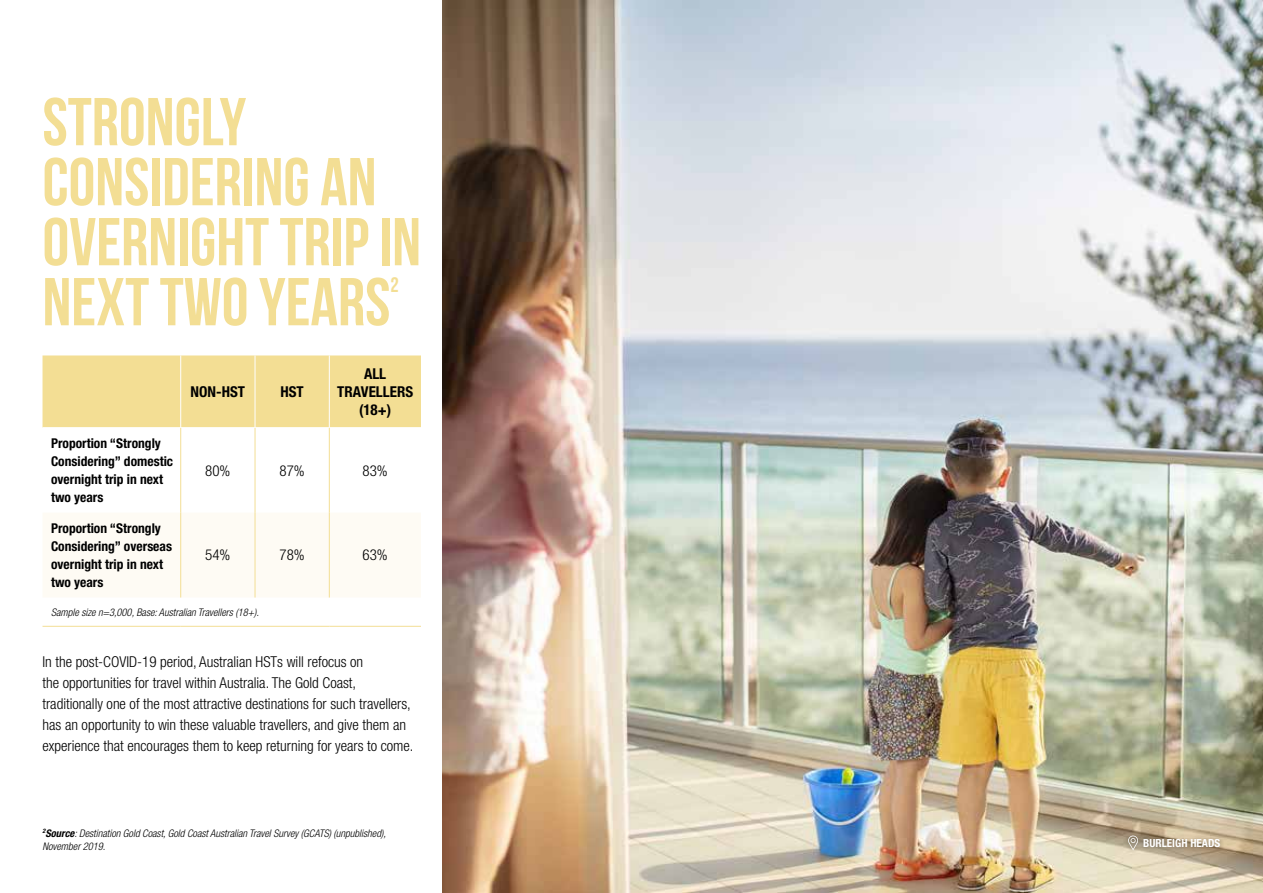
<style>
.page{position:relative;width:1263px;height:893px;background:#fff}
.page>*{position:absolute;margin:0;border:0;box-sizing:border-box;transform-origin:0 0}
.t1{font:700 67.5px/60px "Bebas Neue";color:#f3de94}
.t2{font:700 21px "Bebas Neue";color:#f3de94}
.t3{font:300 condensed 15px/21px "Helvetica Neue LT Std";color:#000}
.t4{font:700 condensed 15px/18px "Helvetica Neue LT Std";color:#000;text-align:center}
.t5{font:700 condensed 13.5px/18px "Helvetica Neue LT Std";color:#000}
.t6{font:700 condensed 11.25px "Helvetica Neue LT Std";color:#fff}
.t7{font:italic 300 condensed 10.5px/13.5px "Helvetica Neue LT Std";color:#000}
.s1{font-weight:700}
</style>
<div class="page">
<img style="left:442px;top:0;width:821px;height:893px">
<div style="left:43px;top:355px;width:378px;height:72px;background:#f3de94"></div>
<svg style="left:43px;top:428px;width:378px;height:198px"></svg>
<div style="left:43px;top:513px;width:378px;height:84px;background:#fefbf4"></div>
<hr style="left:255px;top:355px;width:1px;height:72px;background:#fff">
<hr style="left:329px;top:355px;width:1px;height:72px;background:#fff">
<hr style="left:180px;top:355px;width:1px;height:72px;background:#fff">
<hr style="left:180px;top:428px;width:1px;height:85px;background:#f3de94">
<hr style="left:255px;top:428px;width:1px;height:85px;background:#f3de94">
<hr style="left:329px;top:428px;width:1px;height:85px;background:#f3de94">
<hr style="left:180px;top:513px;width:1px;height:84px;background:#f3de94">
<hr style="left:255px;top:513px;width:1px;height:84px;background:#f3de94">
<hr style="left:329px;top:513px;width:1px;height:84px;background:#f3de94">
<hr style="left:43px;top:626px;width:138px;height:1px;background:#f3de94">
<hr style="left:181px;top:626px;width:74px;height:1px;background:#f3de94">
<hr style="left:255px;top:626px;width:74px;height:1px;background:#f3de94">
<hr style="left:329px;top:626px;width:92px;height:1px;background:#f3de94">
<div style="left:1123px;top:831px;width:101px;height:24px;background:#000;opacity:.3"></div>
<svg style="left:1128px;top:836px;width:10px;height:14px"></svg>
<h1 class="t1" style="left:43px;top:91px;width:380px">STRONGLY<br>CONSIDERING AN<br>OVERNIGHT TRIP IN<br>NEXT TWO YEARS</h1>
<h2 class="t2" style="left:390px;top:273px;width:10px">2</h2>
<p class="t5" style="left:51px;top:434px;width:124px">Proportion “Strongly<br>Considering” domestic overnight trip in next two years</p>
<p class="t5" style="left:51px;top:519px;width:123px">Proportion “Strongly<br>Considering” overseas overnight trip in next two years</p>
<p class="t4" style="left:191px;top:382px;width:56px">NON-HST</p>
<p class="t4" style="left:280px;top:382px;width:25px">HST</p>
<p class="t4" style="left:337px;top:364px;width:77px">ALL<br>TRAVELLERS (18+)</p>
<p class="t3" style="left:205px;top:460px;width:27px">80%</p>
<p class="t3" style="left:280px;top:460px;width:27px">87%</p>
<p class="t3" style="left:362px;top:460px;width:27px">83%</p>
<p class="t3" style="left:205px;top:544px;width:27px">54%</p>
<p class="t3" style="left:280px;top:544px;width:27px">78%</p>
<p class="t3" style="left:362px;top:544px;width:27px">63%</p>
<p class="t7" style="left:51px;top:605px;width:209px">Sample size n=3,000, Base: Australian Travellers (18+).</p>
<p class="t3" style="left:43px;top:651px;width:372px">In the post-COVID-19 period, Australian HSTs will refocus on<br>the opportunities for travel within Australia. The Gold Coast, traditionally one of the most attractive destinations for such travellers, has an opportunity to win these valuable travellers, and give them an experience that encourages them to keep returning for years to come.</p>
<p class="t7" style="left:43px;top:827px;width:345px"><sup>2</sup><span class="s1">Source</span>: Destination Gold Coast, Gold Coast Australian Travel Survey (GCATS) (unpublished),<br>November 2019.</p>
<p class="t6" style="left:1143px;top:836px;width:79px">BURLEIGH HEADS</p>
</div>
